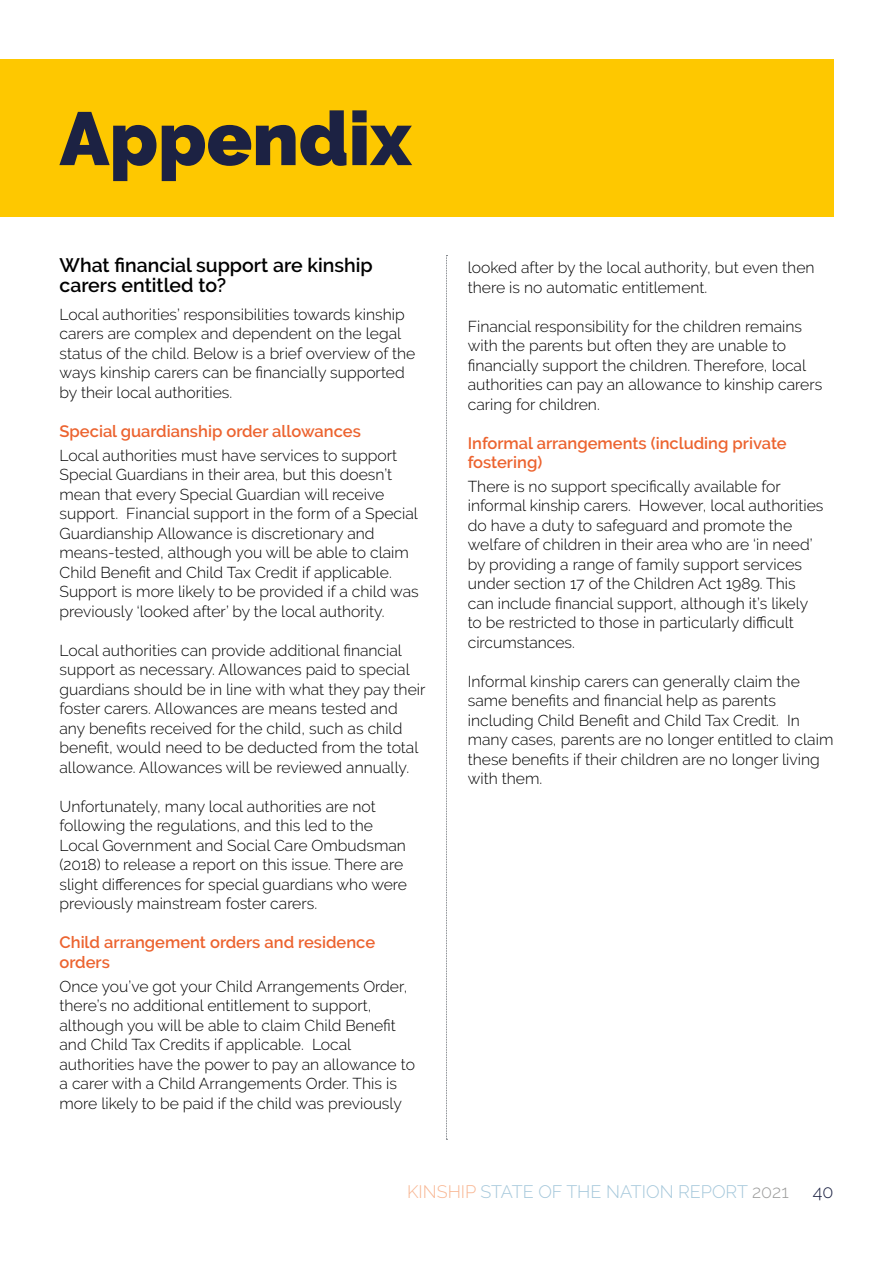
<style>
.page{position:relative;width:893px;height:1263px;background:#fff}
.page>*{position:absolute;margin:0;border:0;box-sizing:border-box;transform-origin:0 0}
.t1{font:900 75px "Raleway";color:#1c2243}
.t2{font:600 19.5px/19.5px "Raleway";color:#000}
.t3{font:300 18px "Raleway";color:#a6c8db}
.t4{font:300 18px "Raleway";color:#1c2243}
.t5{font:600 16.5px/19.5px "Raleway";color:#ec632f}
.t6{font:300 15.75px/19.5px "Raleway";color:#000}
.s1{color:#f8b794}
.s2{color:#9d9d9c}
</style>
<div class="page">
<div style="left:0;top:60px;width:833px;height:157px;background:#fec800"></div>
<svg style="left:446px;top:255px;width:1px;height:885px"></svg>
<h1 class="t1" style="left:60px;top:95px;width:354px">Appendix</h1>
<p class="t2" style="left:60px;top:256px;width:315px">What financial support are kinship carers entitled to?</p>
<p class="t6" style="left:60px;top:305px;width:357px">Local authorities’ responsibilities towards kinship carers are complex and dependent on the legal status of the child. Below is a brief overview of the ways kinship carers can be financially supported by their local authorities.</p>
<p class="t5" style="left:60px;top:421px;width:303px">Special guardianship order allowances</p>
<p class="t6" style="left:60px;top:445px;width:361px">Local authorities must have services to support Special Guardians in their area, but this doesn’t mean that every Special Guardian will receive support. Financial support in the form of a Special Guardianship Allowance is discretionary and means-tested, although you will be able to claim Child Benefit and Child Tax Credit if applicable.<br>Support is more likely to be provided if a child was previously ‘looked after’ by the local authority.</p>
<p class="t6" style="left:60px;top:640px;width:367px">Local authorities can provide additional financial support as necessary. Allowances paid to special guardians should be in line with what they pay their foster carers. Allowances are means tested and any benefits received for the child, such as child benefit, would need to be deducted from the total allowance. Allowances will be reviewed annually.</p>
<p class="t6" style="left:60px;top:796px;width:349px">Unfortunately, many local authorities are not following the regulations, and this led to the Local Government and Social Care Ombudsman (2018) to release a report on this issue. There are slight differences for special guardians who were previously mainstream foster carers.</p>
<p class="t5" style="left:60px;top:933px;width:317px">Child arrangement orders and residence orders</p>
<p class="t6" style="left:60px;top:976px;width:357px">Once you’ve got your Child Arrangements Order, there’s no additional entitlement to support, although you will be able to claim Child Benefit and Child Tax Credits if applicable. Local authorities have the power to pay an allowance to a carer with a Child Arrangements Order. This is more likely to be paid if the child was previously</p>
<p class="t6" style="left:468px;top:258px;width:348px">looked after by the local authority, but even then there is no automatic entitlement.</p>
<p class="t6" style="left:468px;top:316px;width:356px">Financial responsibility for the children remains with the parents but often they are unable to financially support the children. Therefore, local authorities can pay an allowance to kinship carers caring for children.</p>
<p class="t5" style="left:468px;top:433px;width:320px">Informal arrangements (including private fostering)</p>
<p class="t6" style="left:468px;top:476px;width:357px">There is no support specifically available for informal kinship carers. However, local authorities do have a duty to safeguard and promote the welfare of children in their area who are ‘in need’ by providing a range of family support services under section 17 of the Children Act 1989. This can include financial support, although it’s likely to be restricted to those in particularly difficult circumstances.</p>
<p class="t6" style="left:468px;top:671px;width:367px">Informal kinship carers can generally claim the same benefits and financial help as parents including Child Benefit and Child Tax Credit. In many cases, parents are no longer entitled to claim these benefits if their children are no longer living with them.</p>
<p class="t3" style="left:407px;top:1181px;width:383px"><span class="s1">KINSHIP</span> STATE OF THE NATION REPORT <span class="s2">2021</span></p>
<p class="t4" style="left:813px;top:1181px;width:22px">40</p>
</div>
